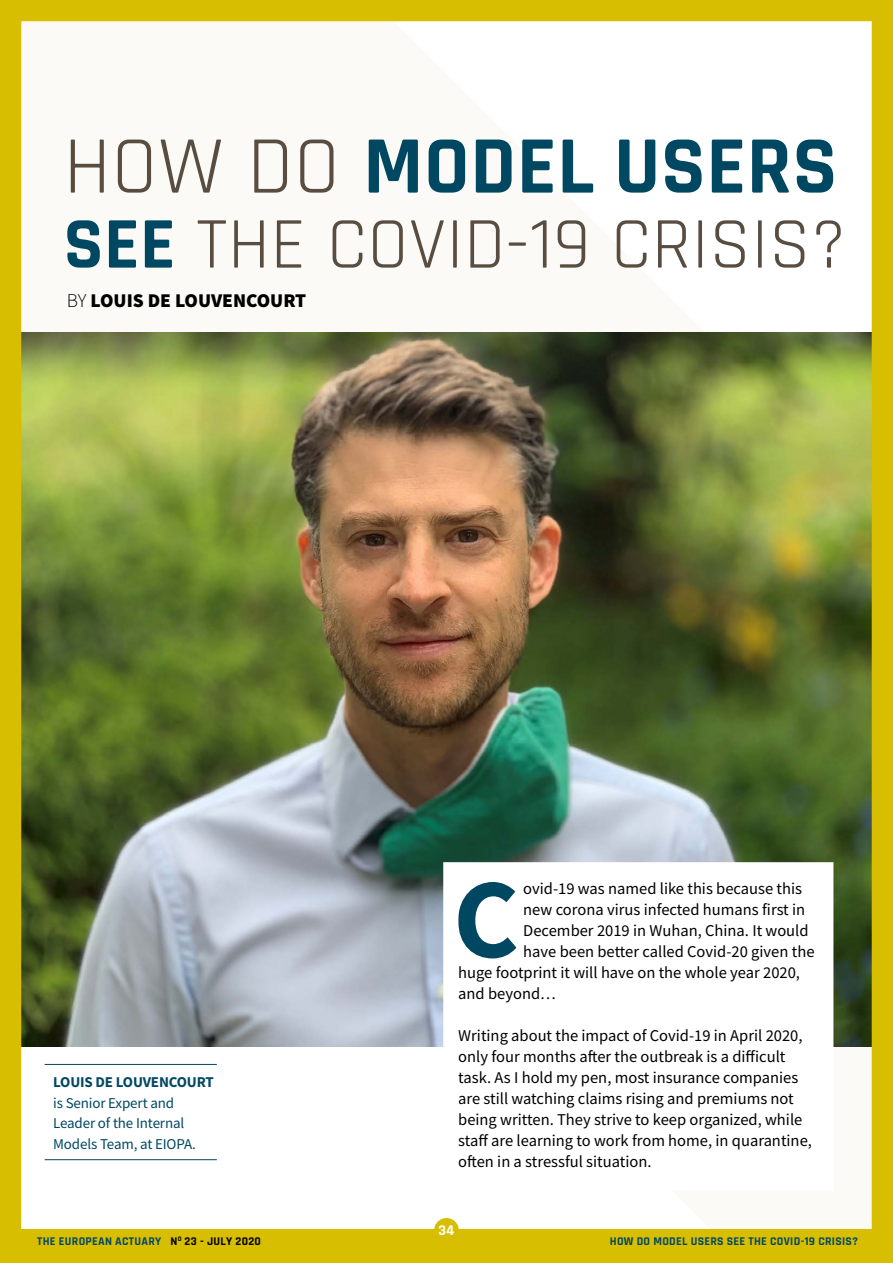
<style>
.page{position:relative;width:893px;height:1263px;background:#fff}
.page>*{position:absolute;margin:0;border:0;box-sizing:border-box;transform-origin:0 0}
.t1{font:700 113.1px "Source Sans Pro";color:#004862}
.t2{font:700 82.5px "Rajdhani";letter-spacing:.01em;color:#004862}
.t3{font:73.5px "Rajdhani";letter-spacing:.01em;color:#584d40}
.t4{font:900 19.5px "Source Sans Pro";color:#000}
.t5{font:16.5px/21px "Source Sans Pro";color:#000}
.t6{font:15px/20.7px "Source Sans Pro";letter-spacing:-.01em;color:#004862}
.t7{font:700 15px "Source Sans Pro";letter-spacing:-.01em;color:#004862}
.t8{font:700 15px "Rajdhani";color:#fff}
.t9{font:700 11.85px "Rajdhani";letter-spacing:.025em;color:#004862}
.s1{font-weight:400;color:#584d40}
.s2{font-weight:700;color:#004862}
.s3{font-weight:300}
.s4{color:#000}
</style>
<div class="page">
<img style="left:0;top:0;width:893px;height:1263px">
<div style="left:434px;top:1218px;width:25px;height:25px;background:#d8be00;border-radius:50%"></div>
<h2 class="t2" style="left:64px;top:116px;width:775px"><span class="s1">HOW DO</span> MODEL USERS</h2>
<h3 class="t3" style="left:64px;top:202px;width:784px"><span class="s2">SEE</span> THE COVID-19 CRISIS?</h3>
<p class="t4" style="left:67px;top:287px;width:241px"><span class="s3">BY</span> LOUIS DE LOUVENCOURT</p>
<p class="t7" style="left:53px;top:1072px;width:162px">LOUIS DE LOUVENCOURT</p>
<p class="t6" style="left:53px;top:1093px;width:144px">is Senior Expert and<br>Leader of the Internal<br>Models Team, at EIOPA.</p>
<p class="t9" style="left:37px;top:1234px;width:225px">THE EUROPEAN ACTUARY <span class="s4">N</span><sup>O</sup> <span class="s4">23 - JULY 2020</span></p>
<h1 class="t1" style="left:453px;top:843px;width:67px">C</h1>
<p class="t5" style="left:523px;top:879px;width:280px">ovid-19 was named like this because this</p>
<p class="t5" style="left:523px;top:900px;width:283px">new corona virus infected humans first in</p>
<p class="t5" style="left:523px;top:921px;width:287px">December 2019 in Wuhan, China. It would</p>
<p class="t5" style="left:523px;top:942px;width:293px">have been better called Covid-20 given the</p>
<p class="t5" style="left:458px;top:963px;width:343px">huge footprint it will have on the whole year 2020,</p>
<p class="t5" style="left:458px;top:984px;width:99px">and beyond…</p>
<p class="t5" style="left:458px;top:1026px;width:355px">Writing about the impact of Covid-19 in April 2020, only four months after the outbreak is a difficult task. As I hold my pen, most insurance companies are still watching claims rising and premiums not being written. They strive to keep organized, while staff are learning to work from home, in quarantine, often in a stressful situation.</p>
<p class="t8" style="left:439px;top:1221px;width:17px">34</p>
<p class="t9" style="left:610px;top:1234px;width:250px">HOW DO MODEL USERS SEE THE COVID-19 CRISIS?</p>
</div>
